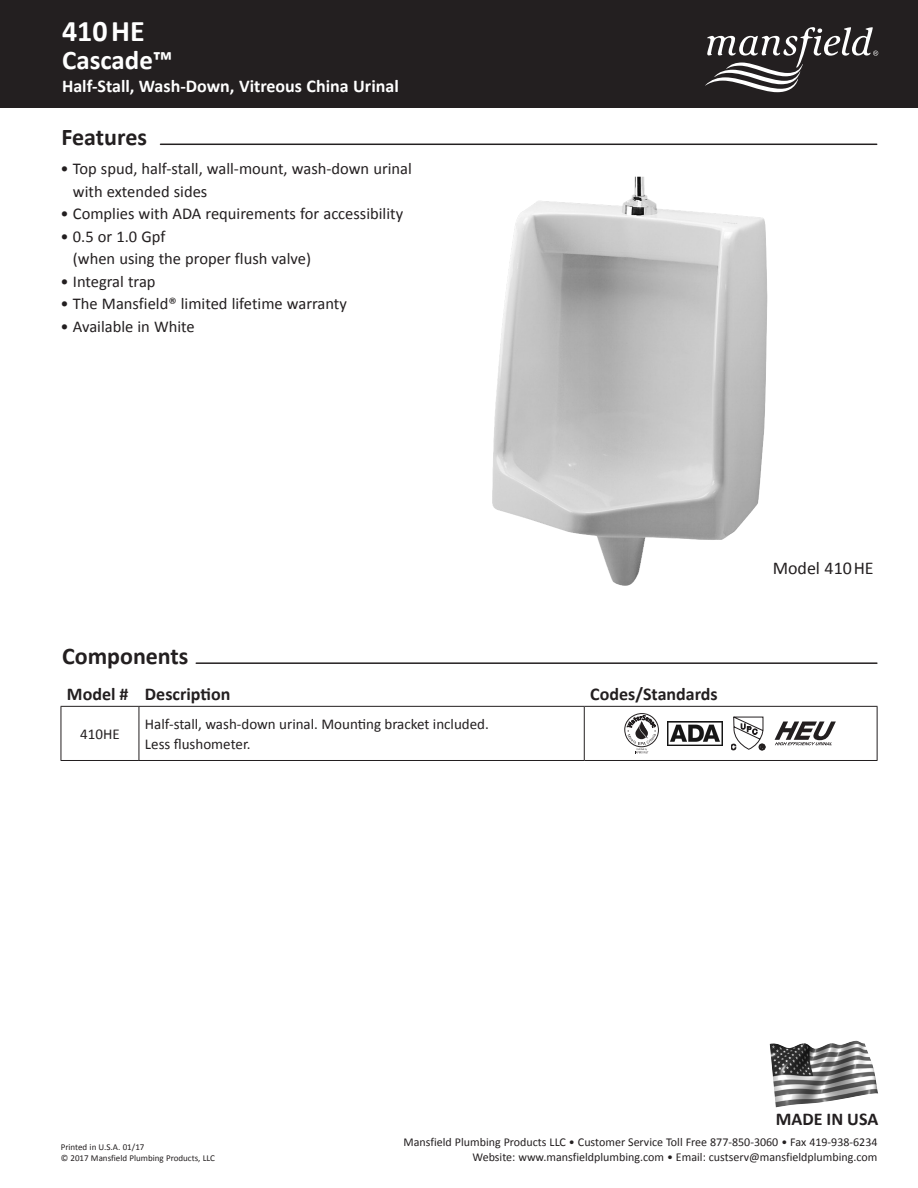
<style>
.page{position:relative;width:918px;height:1188px;background:#fff}
.page>*{position:absolute;margin:0;border:0;box-sizing:border-box;transform-origin:0 0}
.t1{font:700 30px "Calibri";color:#fff}
.t2{font:700 27px "Calibri";color:#fff}
.t3{font:700 24px "Calibri";color:#231f20}
.t4{font:700 18px "Calibri";color:#231f20}
.t5{font:700 18px "Calibri";color:#fff}
.t6{font:18px "Calibri";color:#231f20}
.t7{font:16.5px/22.5px "Calibri";color:#231f20}
.t8{font:15px/19.5px "Calibri";color:#231f20}
.t9{font:12px "Calibri";color:#231f20}
.t10{font:9px/10.8px "Calibri";color:#231f20}
</style>
<div class="page">
<img style="left:492px;top:177px;width:275px;height:409px">
<hr style="left:196px;top:662px;width:681px;height:2px;background:#231f20">
<hr style="left:161px;top:144px;width:716px;height:1px;background:#231f20">
<div style="left:0;top:0;width:918px;height:107px;background:#231f20"></div>
<hr style="left:61px;top:706px;width:78px;height:1px;background:#231f20">
<hr style="left:61px;top:707px;width:1px;height:53px;background:#231f20">
<hr style="left:139px;top:706px;width:445px;height:1px;background:#231f20">
<hr style="left:139px;top:707px;width:1px;height:53px;background:#231f20">
<hr style="left:584px;top:706px;width:293px;height:1px;background:#231f20">
<hr style="left:584px;top:707px;width:1px;height:53px;background:#231f20">
<hr style="left:877px;top:707px;width:1px;height:53px;background:#231f20">
<hr style="left:61px;top:760px;width:78px;height:1px;background:#231f20">
<hr style="left:139px;top:760px;width:445px;height:1px;background:#231f20">
<hr style="left:584px;top:760px;width:293px;height:1px;background:#231f20">
<svg style="left:731px;top:717px;width:34px;height:33px"></svg>
<svg style="left:775px;top:722px;width:61px;height:23px"></svg>
<img style="left:667px;top:721px;width:56px;height:25px">
<div style="left:625px;top:713px;width:34px;height:34px;border:1px solid #231f20;border-radius:50%"></div>
<svg style="left:627px;top:714px;width:29px;height:39px"></svg>
<svg style="left:705px;top:27px;width:173px;height:65px"></svg>
<img style="left:770px;top:1041px;width:108px;height:66px">
<p class="t1" style="left:62px;top:11px;width:84px">410HE</p>
<p class="t2" style="left:62px;top:43px;width:112px">Cascade™</p>
<p class="t5" style="left:62px;top:74px;width:338px">Half-Stall, Wash-Down, Vitreous China Urinal</p>
<p class="t3" style="left:62px;top:122px;width:87px">Features</p>
<p class="t7" style="left:73px;top:157px;width:341px;text-indent:-12px">• Top spud, half-stall, wall-mount, wash-down urinal with extended sides</p>
<p class="t7" style="left:61px;top:202px;width:344px">• Complies with ADA requirements for accessibility</p>
<p class="t7" style="left:73px;top:225px;width:240px;text-indent:-12px">• 0.5 or 1.0 Gpf<br>(when using the proper flush valve)</p>
<p class="t7" style="left:61px;top:270px;width:97px">• Integral trap</p>
<p class="t7" style="left:61px;top:292px;width:288px">• The Mansfield® limited lifetime warranty</p>
<p class="t7" style="left:61px;top:315px;width:136px">• Available in White</p>
<p class="t3" style="left:62px;top:641px;width:128px">Components</p>
<p class="t4" style="left:67px;top:683px;width:63px">Model #</p>
<p class="t4" style="left:145px;top:683px;width:87px">Description</p>
<p class="t4" style="left:590px;top:683px;width:129px">Codes/Standards</p>
<p class="t8" style="left:80px;top:724px;width:41px">410HE</p>
<p class="t8" style="left:145px;top:715px;width:346px">Half-stall, wash-down urinal. Mounting bracket included.<br>Less flushometer.</p>
<p class="t6" style="left:773px;top:556px;width:103px">Model 410HE</p>
<p class="t4" style="left:776px;top:1108px;width:104px">MADE IN USA</p>
<p class="t10" style="left:61px;top:1142px;width:156px">Printed in U.S.A. 01/17<br>© 2017 Mansfield Plumbing Products, LLC</p>
<p class="t9" style="left:404px;top:1134px;width:475px">Mansfield Plumbing Products LLC • Customer Service Toll Free 877-850-3060 • Fax 419-938-6234</p>
<p class="t9" style="left:472px;top:1149px;width:407px">Website: www.mansfieldplumbing.com • Email: custserv@mansfieldplumbing.com</p>
</div>
